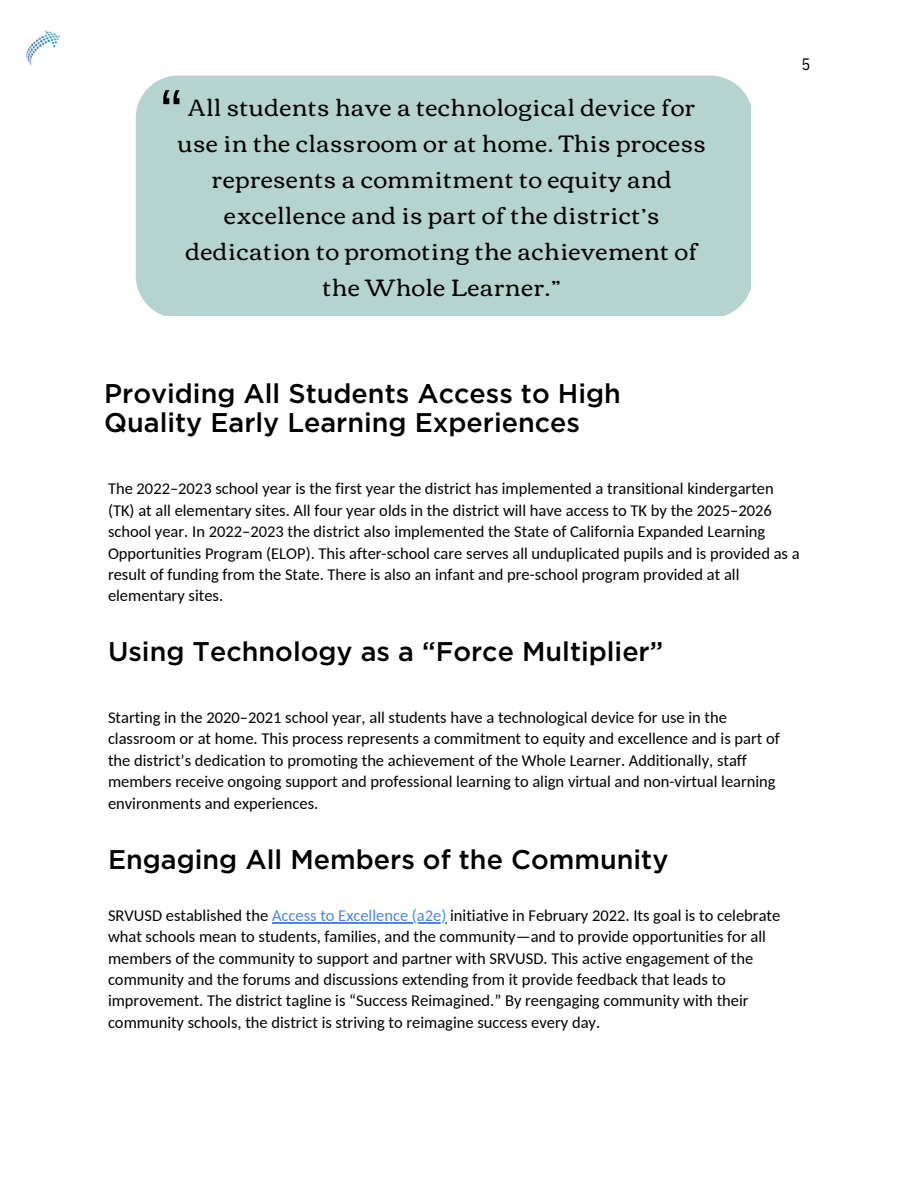
<style>
.page{position:relative;width:918px;height:1188px;background:#fff}
.page>*{position:absolute;margin:0;border:0;box-sizing:border-box;transform-origin:0 0}
.t1{font:63px "Arimo";color:#000}
.t2{font:500 27px/29.2px "Gotham";color:#000}
.t3{font:24px/36px "Corben";letter-spacing:.03em;color:#000;text-align:center}
.t4{font:16.5px/21.3px "Carlito";color:#000}
.t5{font:16.5px "IBM Plex Sans Cond";color:#000}
.s1{color:#4a86e8}
</style>
<div class="page">
<hr style="left:272px;top:922px;width:174px;height:1px;background:#4a86e8">
<div style="left:136px;top:75px;width:615px;height:241px;background:#b6d4cf"></div>
<img style="left:26px;top:30px;width:34px;height:36px">
<h1 class="t1" style="left:161px;top:76px;width:22px">“</h1>
<h3 class="t3" style="left:178px;top:90px;width:529px">All students have a technological device for use in the classroom or at home. This process represents a commitment to equity and excellence and is part of the district’s dedication to promoting the achievement of the Whole Learner.”</h3>
<h2 class="t2" style="left:104px;top:380px;width:518px">Providing All Students Access to High<br>Quality Early Learning Experiences</h2>
<p class="t5" style="left:802px;top:53px;width:10px">5</p>
<p class="t4" style="left:108px;top:480px;width:693px">The 2022–2023 school year is the first year the district has implemented a transitional kindergarten (TK) at all elementary sites. All four year olds in the district will have access to TK by the 2025–2026 school year. In 2022–2023 the district also implemented the State of California Expanded Learning Opportunities Program (ELOP). This after-school care serves all unduplicated pupils and is provided as a result of funding from the State. There is also an infant and pre-school program provided at all elementary sites.</p>
<h2 class="t2" style="left:108px;top:638px;width:557px">Using Technology as a “Force Multiplier”</h2>
<p class="t4" style="left:108px;top:708px;width:673px">Starting in the 2020–2021 school year, all students have a technological device for use in the classroom or at home. This process represents a commitment to equity and excellence and is part of the district’s dedication to promoting the achievement of the Whole Learner. Additionally, staff members receive ongoing support and professional learning to align virtual and non-virtual learning environments and experiences.</p>
<h2 class="t2" style="left:108px;top:846px;width:562px">Engaging All Members of the Community</h2>
<p class="t4" style="left:108px;top:906px;width:674px">SRVUSD established the <span class="s1">Access to Excellence (a2e)</span> initiative in February 2022. Its goal is to celebrate what schools mean to students, families, and the community—and to provide opportunities for all members of the community to support and partner with SRVUSD. This active engagement of the community and the forums and discussions extending from it provide feedback that leads to improvement. The district tagline is “Success Reimagined.” By reengaging community with their community schools, the district is striving to reimagine success every day.</p>
</div>
